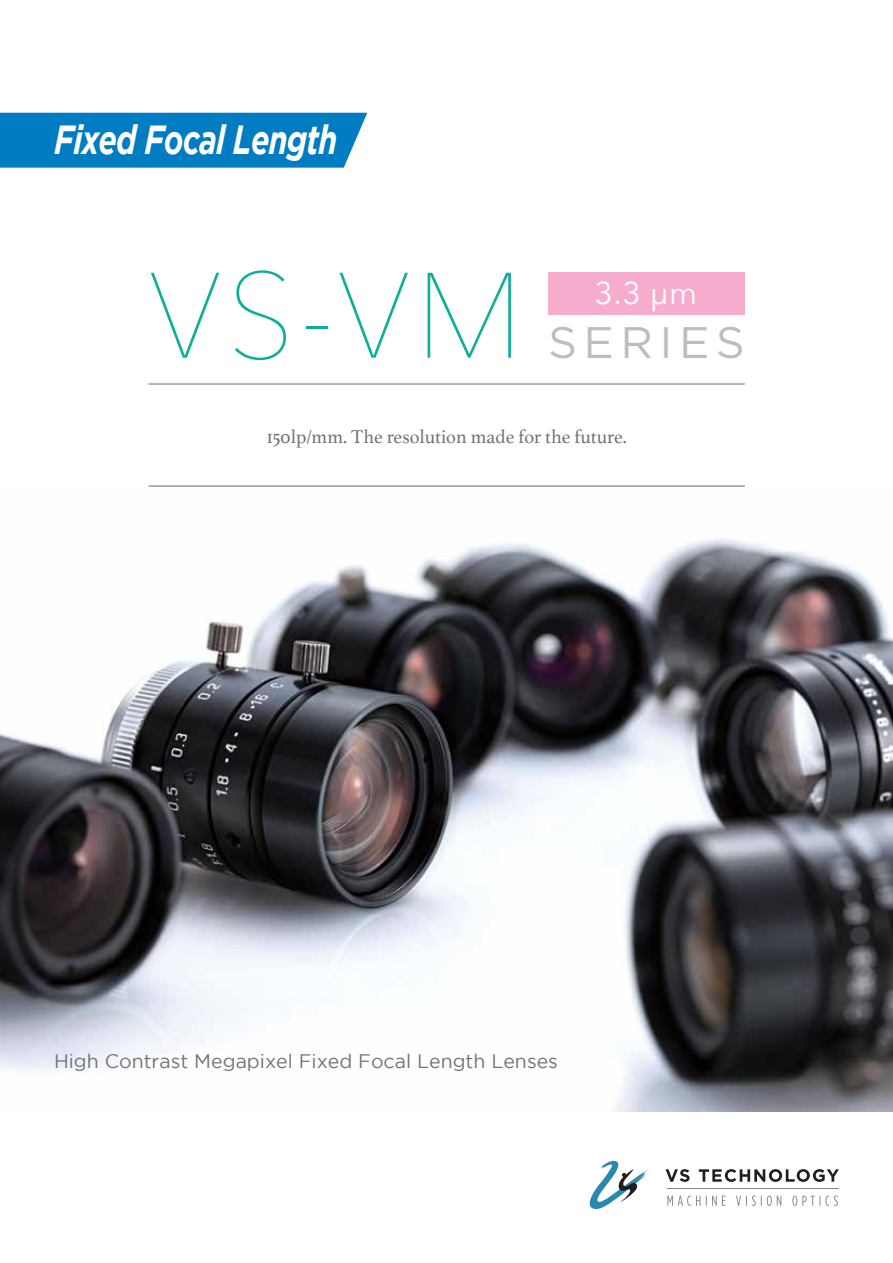
<style>
.page{position:relative;width:893px;height:1263px;background:#fff}
.page>*{position:absolute;margin:0;border:0;box-sizing:border-box;transform-origin:0 0}
.t1{font:200 120px "Avenir Next";color:#0cb098}
.t2{font:44.1px "Gotham";letter-spacing:.14em;color:#bcbdc0}
.t3{font:italic 700 40.5px "Gotham";letter-spacing:-.025em;color:#fff;scale:.75 1}
.t4{font:31.5px "Avenir Next";color:#fff}
.t5{font:19.5px "Gotham";color:#737477}
.t6{font:19.5px "Athelas";color:#737477}
</style>
<div class="page">
<img style="left:0;top:538px;width:893px;height:573px">
<div style="left:0;top:113px;width:367px;height:55px;background:#007cc3"></div>
<svg style="left:667px;top:1195px;width:171px;height:11px"></svg>
<svg style="left:665px;top:1169px;width:174px;height:13px"></svg>
<hr style="left:667px;top:1188px;width:171px;height:1px;background:#868383">
<svg style="left:590px;top:1161px;width:60px;height:48px"></svg>
<div style="left:548px;top:273px;width:197px;height:42px;background:#f6adcd"></div>
<hr style="left:149px;top:384px;width:596px;height:1px;background:#737477">
<hr style="left:149px;top:383px;width:596px;height:1px;background:#bcbdc0">
<hr style="left:149px;top:486px;width:596px;height:1px;background:#737477">
<hr style="left:149px;top:485px;width:596px;height:1px;background:#bcbdc0">
<h3 class="t3" style="left:54px;top:116px;width:379px">Fixed Focal Length</h3>
<h1 class="t1" style="left:149px;top:215px;width:376px">VS-VM</h1>
<h3 class="t4" style="left:594px;top:267px;width:104px">3.3 μm</h3>
<h2 class="t2" style="left:548px;top:314px;width:198px">SERIES</h2>
<p class="t6" style="left:267px;top:421px;width:362px">150lp/mm. The resolution made for the future.</p>
<p class="t5" style="left:54px;top:1050px;width:505px">High Contrast Megapixel Fixed Focal Length Lenses</p>
</div>
